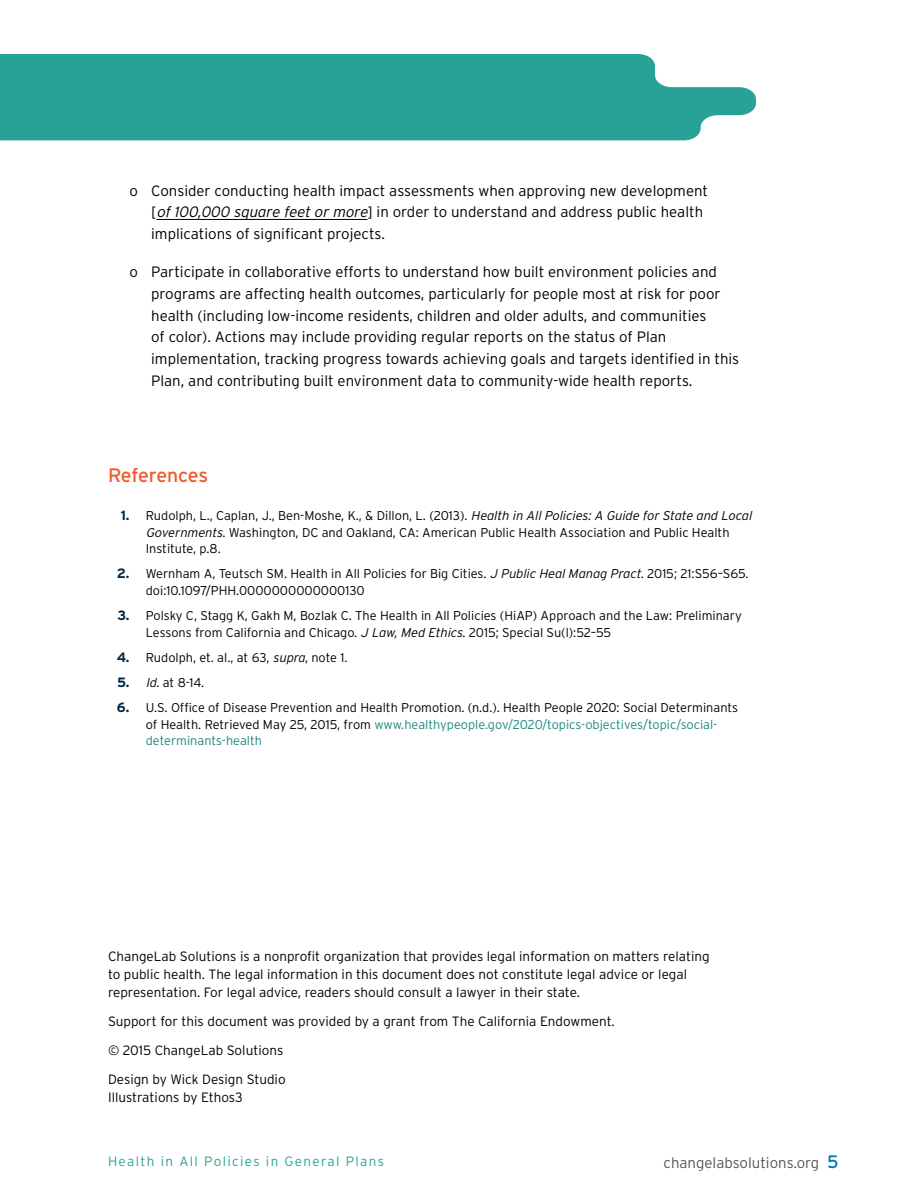
<style>
.page{position:relative;width:918px;height:1188px;background:#fff}
.page>*{position:absolute;margin:0;border:0;box-sizing:border-box;transform-origin:0 0}
.t1{font:19.5px "Interstate";letter-spacing:-.015em;color:#f15a29}
.t2{font:300 15px/21.8px "Interstate";color:#000}
.t3{font:300 15px "Interstate";color:#575657}
.t4{font:300 13.5px/18px "Interstate";color:#000}
.t5{font:300 13.5px "Interstate";letter-spacing:.1em;color:#28a296}
.t6{font:300 12.75px/16.5px "Interstate";color:#000}
.s1{font-style:italic}
.s2{font-weight:700;font-size:13.5px;color:#002641}
.s3{color:#1e887e}
.s4{font-weight:400;font-size:18px;color:#0076b2}
</style>
<div class="page">
<svg style="left:0;top:54px;width:756px;height:86px;background:#37a89d"></svg>
<hr style="left:156px;top:219px;width:211px;height:1px;background:#000">
<p class="t2" style="left:151px;top:179px;width:558px;text-indent:-22px">o Consider conducting health impact assessments when approving new development [<span class="s1">of 100,000 square feet or more</span>] in order to understand and address public health implications of significant projects.</p>
<p class="t2" style="left:151px;top:261px;width:590px;text-indent:-22px">o Participate in collaborative efforts to understand how built environment policies and programs are affecting health outcomes, particularly for people most at risk for poor health (including low-income residents, children and older adults, and communities<br>of color). Actions may include providing regular reports on the status of Plan implementation, tracking progress towards achieving goals and targets identified in this Plan, and contributing built environment data to community-wide health reports.</p>
<h1 class="t1" style="left:108px;top:464px;width:102px">References</h1>
<p class="t6" style="left:146px;top:507px;width:607px;text-indent:-25px"><span class="s2">1.</span> Rudolph, L., Caplan, J., Ben-Moshe, K., &amp; Dillon, L. (2013). <span class="s1">Health in All Policies: A Guide for State and Local<br>Governments</span>. Washington, DC and Oakland, CA: American Public Health Association and Public Health<br>Institute, p.8.</p>
<p class="t6" style="left:146px;top:566px;width:604px;text-indent:-29px"><span class="s2">2.</span> Wernham A, Teutsch SM. Health in All Policies for Big Cities. <span class="s1">J Public Heal Manag Pract</span>. 2015; 21:S56–S65. doi:10.1097/PHH.0000000000000130</p>
<p class="t6" style="left:146px;top:607px;width:597px;text-indent:-28px"><span class="s2">3.</span> Polsky C, Stagg K, Gakh M, Bozlak C. The Health in All Policies (HiAP) Approach and the Law: Preliminary<br>Lessons from California and Chicago. <span class="s1">J Law, Med Ethics</span>. 2015; Special Su(l):52–55</p>
<p class="t6" style="left:117px;top:649px;width:232px"><span class="s2">4.</span> Rudolph, et. al., at 63, <span class="s1">supra</span>, note 1.</p>
<p class="t6" style="left:117px;top:674px;width:89px"><span class="s2">5.</span> <span class="s1">Id</span>. at 8-14.</p>
<p class="t6" style="left:146px;top:699px;width:594px;text-indent:-29px"><span class="s2">6.</span> U.S. Office of Disease Prevention and Health Promotion. (n.d.). Health People 2020: Social Determinants of Health. Retrieved May 25, 2015, from <span class="s3">www.healthypeople.gov/2020/topics-objectives/topic/social&shy;determinants-health</span></p>
<p class="t4" style="left:108px;top:948px;width:603px">ChangeLab Solutions is a nonprofit organization that provides legal information on matters relating to public health. The legal information in this document does not constitute legal advice or legal representation. For legal advice, readers should consult a lawyer in their state.</p>
<p class="t4" style="left:108px;top:1007px;width:508px;line-height:28.8px">Support for this document was provided by a grant from The California Endowment. © 2015 ChangeLab Solutions<br>Design by Wick Design Studio</p>
<p class="t4" style="left:108px;top:1088px;width:136px">Illustrations by Ethos3</p>
<p class="t5" style="left:108px;top:1154px;width:278px">Health in All Policies in General Plans</p>
<p class="t3" style="left:664px;top:1154px;width:176px">changelabsolutions.org <span class="s4">5</span></p>
</div>
